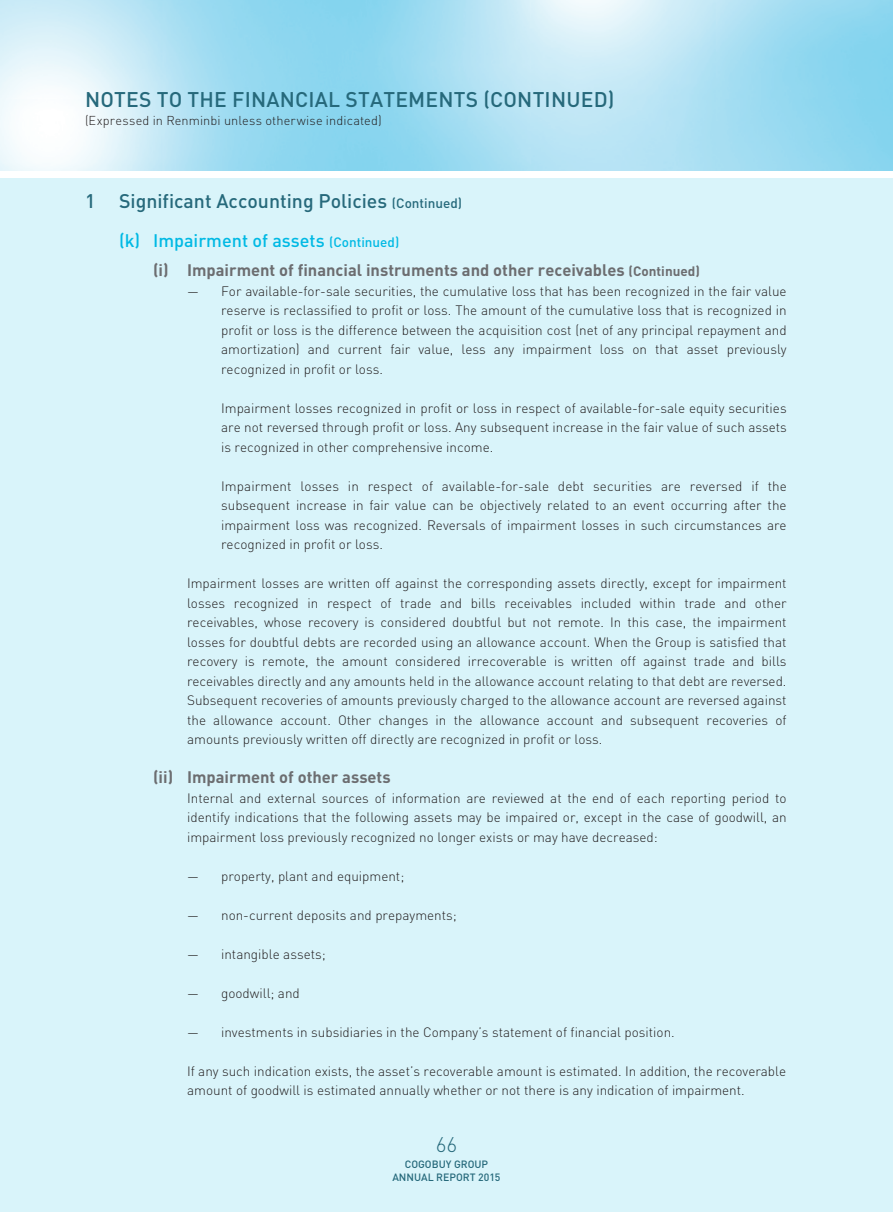
<style>
.page{position:relative;width:893px;height:1212px;background:#fff}
.page>*{position:absolute;margin:0;border:0;box-sizing:border-box;transform-origin:0 0}
.t1{font:500 21px "DIN Pro";letter-spacing:.01em;color:#26697b}
.t2{font:300 21px "DIN Pro";color:#26697b}
.t3{font:500 19.5px "DIN Pro";color:#26697b}
.t4{font:500 18px "DIN Pro";color:#00b9e4}
.t5{font:700 16.5px "DIN Pro";color:#6c6d70}
.t6{font:300 13.5px/19.5px "DIN Pro";color:#231f20;text-align:justify}
.t7{font:300 12.75px "DIN Pro";letter-spacing:.015em;color:#231f20}
.t8{font:500 10.5px/13.5px "DIN Pro";color:#26697b;text-align:center}
.s1{font-size:13.5px}
</style>
<div class="page">
<div style="left:0;top:179px;width:893px;height:1033px;background:#d9f4fa"></div>
<h1 class="t1" style="left:85px;top:85px;width:531px">NOTES TO THE FINANCIAL STATEMENTS (CONTINUED)</h1>
<p class="t7" style="left:85px;top:111px;width:298px">(Expressed in Renminbi unless otherwise indicated)</p>
<h2 class="t3" style="left:85px;top:188px;width:379px">1 Significant Accounting Policies <span class="s1">(Continued)</span></h2>
<h3 class="t4" style="left:119px;top:228px;width:282px">(k) Impairment of assets <span class="s1">(Continued)</span></h3>
<p class="t5" style="left:153px;top:259px;width:548px">(i) Impairment of financial instruments and other receivables <span class="s1">(Continued)</span></p>
<p class="t6" style="left:221px;top:281px;width:567px;text-indent:-34px">— For available-for-sale securities, the cumulative loss that has been recognized in the fair value reserve is reclassified to profit or loss. The amount of the cumulative loss that is recognized in profit or loss is the difference between the acquisition cost (net of any principal repayment and amortization) and current fair value, less any impairment loss on that asset previously recognized in profit or loss.</p>
<p class="t6" style="left:221px;top:398px;width:567px">Impairment losses recognized in profit or loss in respect of available-for-sale equity securities are not reversed through profit or loss. Any subsequent increase in the fair value of such assets is recognized in other comprehensive income.</p>
<p class="t6" style="left:221px;top:476px;width:567px">Impairment losses in respect of available-for-sale debt securities are reversed if the subsequent increase in fair value can be objectively related to an event occurring after the impairment loss was recognized. Reversals of impairment losses in such circumstances are recognized in profit or loss.</p>
<p class="t6" style="left:187px;top:573px;width:601px">Impairment losses are written off against the corresponding assets directly, except for impairment losses recognized in respect of trade and bills receivables included within trade and other receivables, whose recovery is considered doubtful but not remote. In this case, the impairment losses for doubtful debts are recorded using an allowance account. When the Group is satisfied that recovery is remote, the amount considered irrecoverable is written off against trade and bills receivables directly and any amounts held in the allowance account relating to that debt are reversed.<br>Subsequent recoveries of amounts previously charged to the allowance account are reversed against the allowance account. Other changes in the allowance account and subsequent recoveries of amounts previously written off directly are recognized in profit or loss.</p>
<p class="t5" style="left:153px;top:766px;width:239px">(ii) Impairment of other assets</p>
<p class="t6" style="left:187px;top:788px;width:601px">Internal and external sources of information are reviewed at the end of each reporting period to identify indications that the following assets may be impaired or, except in the case of goodwill, an impairment loss previously recognized no longer exists or may have decreased:</p>
<p class="t6" style="left:187px;top:866px;width:219px">— property, plant and equipment;</p>
<p class="t6" style="left:187px;top:905px;width:271px">— non-current deposits and prepayments;</p>
<p class="t6" style="left:187px;top:944px;width:140px">— intangible assets;</p>
<p class="t6" style="left:187px;top:983px;width:114px">— goodwill; and</p>
<p class="t6" style="left:187px;top:1022px;width:489px">— investments in subsidiaries in the Company’s statement of financial position.</p>
<p class="t6" style="left:187px;top:1061px;width:601px">If any such indication exists, the asset’s recoverable amount is estimated. In addition, the recoverable amount of goodwill is estimated annually whether or not there is any indication of impairment.</p>
<h1 class="t2" style="left:436px;top:1130px;width:23px">66</h1>
<p class="t8" style="left:392px;top:1157px;width:110px">COGOBUY GROUP<br>ANNUAL REPORT 2015</p>
</div>
